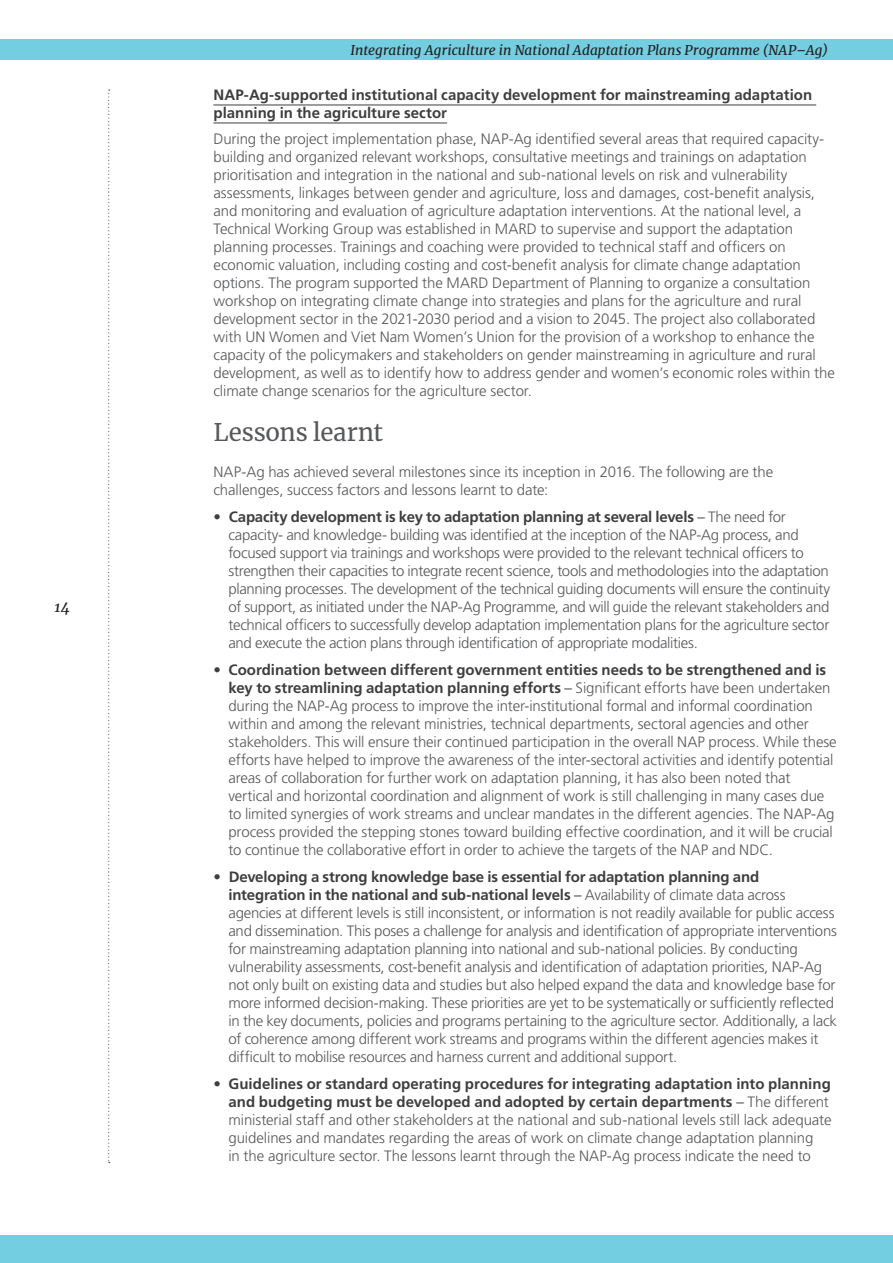
<style>
.page{position:relative;width:893px;height:1263px;background:#fff}
.page>*{position:absolute;margin:0;border:0;box-sizing:border-box;transform-origin:0 0}
.body_copy{font:24px "Merriweather";letter-spacing:-.005em;color:#57585a}
.body_copy-2{font:300 15px/18px "Frutiger LT Pro";letter-spacing:-.01em;color:#57585a}
.body_copy-3{font:700 15px/18px "Frutiger LT Pro";letter-spacing:.005em;color:#3e3e3f}
.t1{font:italic 15px "Merriweather";color:#231f20}
.t2{font:italic 13.5px "Merriweather";color:#231f20}
.s1{font-weight:700;color:#3e3e3f}
.s2{color:#231f20}
</style>
<div class="page">
<div style="left:0;top:1235px;width:893px;height:28px;background:#72cee0"></div>
<div style="left:0;top:39px;width:893px;height:21px;background:#72cee0"></div>
<hr style="left:213px;top:105px;width:603px;height:1px;background:#3e3e3f">
<hr style="left:213px;top:123px;width:234px;height:1px;background:#3e3e3f">
<svg style="left:108px;top:89px;width:2px;height:1074px"></svg>
<p class="t1" style="left:54px;top:596px;width:18px">14</p>
<p class="t2" style="left:351px;top:40px;width:479px">Integrating Agriculture in National Adaptation Plans Programme (NAP–Ag)</p>
<p class="body_copy-3" style="left:213px;top:86px;width:600px">NAP-Ag-supported institutional capacity development for mainstreaming adaptation planning in the agriculture sector</p>
<p class="body_copy-2" style="left:213px;top:130px;width:623px">During the project implementation phase, NAP-Ag identified several areas that required capacity&shy;building and organized relevant workshops, consultative meetings and trainings on adaptation prioritisation and integration in the national and sub-national levels on risk and vulnerability assessments, linkages between gender and agriculture, loss and damages, cost-benefit analysis, and monitoring and evaluation of agriculture adaptation interventions. At the national level, a Technical Working Group was established in MARD to supervise and support the adaptation planning processes. Trainings and coaching were provided to technical staff and officers on economic valuation, including costing and cost-benefit analysis for climate change adaptation options. The program supported the MARD Department of Planning to organize a consultation workshop on integrating climate change into strategies and plans for the agriculture and rural development sector in the 2021-2030 period and a vision to 2045. The project also collaborated with UN Women and Viet Nam Women’s Union for the provision of a workshop to enhance the capacity of the policymakers and stakeholders on gender mainstreaming in agriculture and rural development, as well as to identify how to address gender and women’s economic roles within the climate change scenarios for the agriculture sector.</p>
<p class="body_copy" style="left:213px;top:416px;width:171px">Lessons learnt</p>
<p class="body_copy-2" style="left:213px;top:463px;width:561px">NAP-Ag has achieved several milestones since its inception in 2016. The following are the challenges, success factors and lessons learnt to date:</p>
<p class="body_copy-2" style="left:228px;top:508px;width:603px;text-indent:-15px"><span class="s1">• Capacity development is key to adaptation planning at several levels</span> <span class="s2">–</span> The need for capacity- and knowledge- building was identified at the inception of the NAP-Ag process, and focused support via trainings and workshops were provided to the relevant technical officers to strengthen their capacities to integrate recent science, tools and methodologies into the adaptation planning processes. The development of the technical guiding documents will ensure the continuity of support, as initiated under the NAP-Ag Programme, and will guide the relevant stakeholders and technical officers to successfully develop adaptation implementation plans for the agriculture sector and execute the action plans through identification of appropriate modalities.</p>
<p class="body_copy-2" style="left:228px;top:661px;width:610px;text-indent:-15px"><span class="s1">• Coordination between different government entities needs to be strengthened and is key to streamlining adaptation planning efforts</span> <span class="s2">–</span> Significant efforts have been undertaken during the NAP-Ag process to improve the inter-institutional formal and informal coordination within and among the relevant ministries, technical departments, sectoral agencies and other stakeholders. This will ensure their continued participation in the overall NAP process. While these efforts have helped to improve the awareness of the inter-sectoral activities and identify potential areas of collaboration for further work on adaptation planning, it has also been noted that vertical and horizontal coordination and alignment of work is still challenging in many cases due to limited synergies of work streams and unclear mandates in the different agencies. The NAP-Ag process provided the stepping stones toward building effective coordination, and it will be crucial to continue the collaborative effort in order to achieve the targets of the NAP and NDC.</p>
<p class="body_copy-2" style="left:228px;top:868px;width:610px;text-indent:-15px"><span class="s1">• Developing a strong knowledge base is essential for adaptation planning and integration in the national and sub-national levels</span> <span class="s2">–</span> Availability of climate data across agencies at different levels is still inconsistent, or information is not readily available for public access and dissemination. This poses a challenge for analysis and identification of appropriate interventions for mainstreaming adaptation planning into national and sub-national policies. By conducting vulnerability assessments, cost-benefit analysis and identification of adaptation priorities, NAP-Ag not only built on existing data and studies but also helped expand the data and knowledge base for more informed decision-making. These priorities are yet to be systematically or sufficiently reflected in the key documents, policies and programs pertaining to the agriculture sector. Additionally, a lack of coherence among different work streams and programs within the different agencies makes it difficult to mobilise resources and harness current and additional support.</p>
<p class="body_copy-2" style="left:228px;top:1075px;width:605px;text-indent:-15px"><span class="s1">• Guidelines or standard operating procedures for integrating adaptation into planning and budgeting must be developed and adopted by certain departments</span> <span class="s2">–</span> The different ministerial staff and other stakeholders at the national and sub-national levels still lack adequate guidelines and mandates regarding the areas of work on climate change adaptation planning<br>in the agriculture sector. The lessons learnt through the NAP-Ag process indicate the need to</p>
</div>
